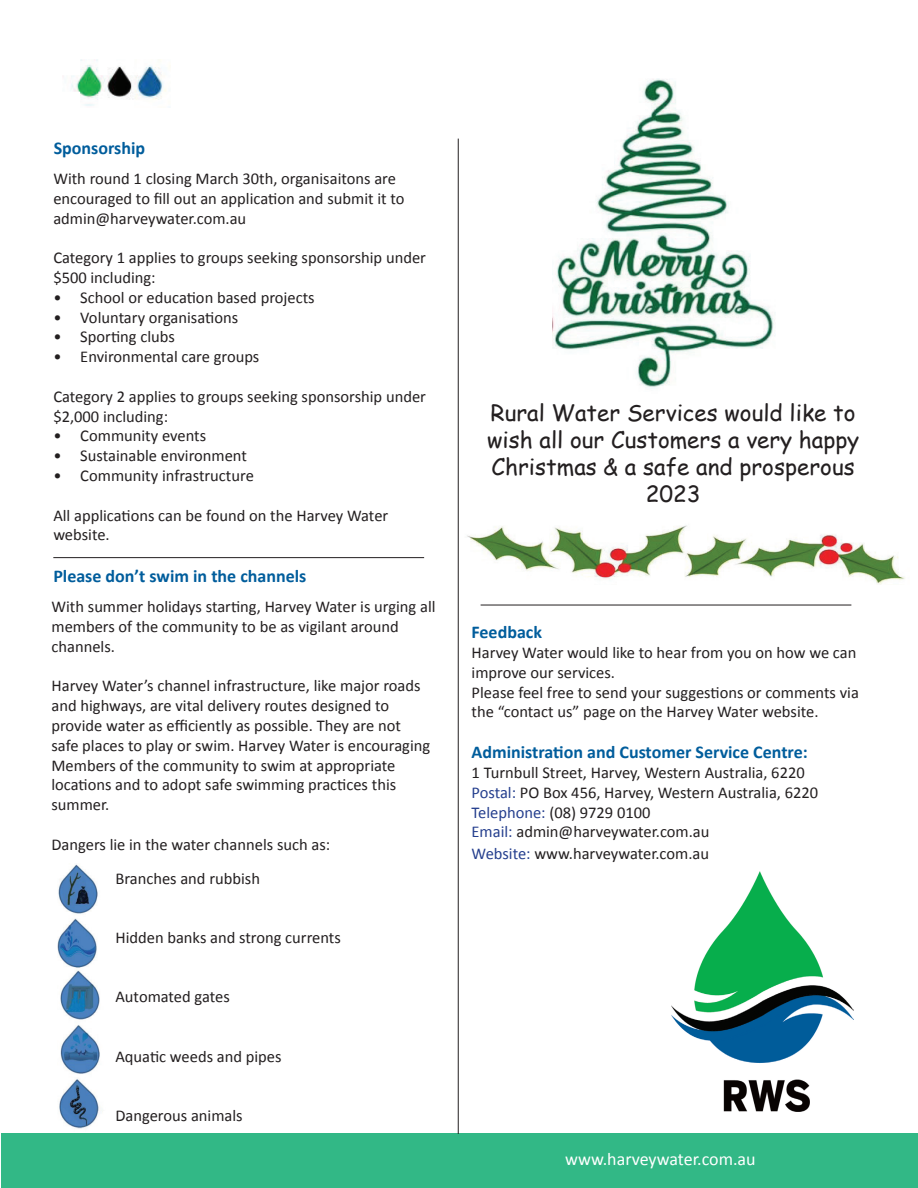
<style>
.page{position:relative;width:918px;height:1188px;background:#fff}
.page>*{position:absolute;margin:0;border:0;box-sizing:border-box;transform-origin:0 0}
.t1{font:22.5px/27px "Comic Sans MS";color:#231f20;text-align:center}
.t2{font:700 18px "Calibri";color:#005d9c}
.t3{font:18px "Calibri";color:#fff}
.t4{font:16.5px/19.8px "Calibri";color:#231f20}
.s1{color:#253f8e}
</style>
<div class="page">
<div style="left:2px;top:1134px;width:916px;height:54px;background:#32b886"></div>
<hr style="left:458px;top:139px;width:1px;height:995px;background:#231f20">
<img style="left:71px;top:59px;width:99px;height:47px">
<hr style="left:481px;top:605px;width:370px;height:1px;background:#231f20">
<img style="left:553px;top:78px;width:222px;height:311px">
<img style="left:467px;top:525px;width:438px;height:59px">
<hr style="left:53px;top:557px;width:371px;height:1px;background:#231f20">
<img style="left:57px;top:864px;width:45px;height:265px">
<img style="left:671px;top:871px;width:183px;height:240px">
<p class="t2" style="left:54px;top:137px;width:93px">Sponsorship</p>
<p class="t4" style="left:53px;top:169px;width:353px">With round 1 closing March 30th, organisaitons are encouraged to fill out an application and submit it to admin@harveywater.com.au</p>
<p class="t4" style="left:53px;top:248px;width:374px">Category 1 applies to groups seeking sponsorship under $500 including:</p>
<p class="t4" style="left:53px;top:288px;width:263px">• School or education based projects</p>
<p class="t4" style="left:53px;top:307px;width:186px">• Voluntary organisations</p>
<p class="t4" style="left:53px;top:327px;width:123px">• Sporting clubs</p>
<p class="t4" style="left:53px;top:347px;width:208px">• Environmental care groups</p>
<p class="t4" style="left:53px;top:387px;width:374px">Category 2 applies to groups seeking sponsorship under $2,000 including:</p>
<p class="t4" style="left:53px;top:426px;width:154px">• Community events</p>
<p class="t4" style="left:53px;top:446px;width:195px">• Sustainable environment</p>
<p class="t4" style="left:53px;top:466px;width:202px">• Community infrastructure</p>
<p class="t4" style="left:53px;top:505px;width:336px">All applications can be found on the Harvey Water website.</p>
<p class="t2" style="left:53px;top:565px;width:255px">Please don’t swim in the channels</p>
<p class="t4" style="left:51px;top:597px;width:386px">With summer holidays starting, Harvey Water is urging all members of the community to be as vigilant around channels.</p>
<p class="t4" style="left:51px;top:676px;width:380px">Harvey Water’s channel infrastructure, like major roads and highways, are vital delivery routes designed to provide water as efficiently as possible. They are not safe places to play or swim. Harvey Water is encouraging Members of the community to swim at appropriate locations and to adopt safe swimming practices this summer.</p>
<p class="t4" style="left:51px;top:834px;width:280px">Dangers lie in the water channels such as:</p>
<p class="t4" style="left:115px;top:868px;width:146px">Branches and rubbish</p>
<p class="t4" style="left:115px;top:928px;width:227px">Hidden banks and strong currents</p>
<p class="t4" style="left:115px;top:987px;width:116px">Automated gates</p>
<p class="t4" style="left:115px;top:1046px;width:168px">Aquatic weeds and pipes</p>
<p class="t4" style="left:115px;top:1106px;width:129px">Dangerous animals</p>
<h1 class="t1" style="left:487px;top:398px;width:374px">Rural Water Services would like to wish all our Customers a very happy<br>Christmas &amp; a safe and prosperous<br>2023</h1>
<p class="t2" style="left:472px;top:621px;width:72px">Feedback</p>
<p class="t4" style="left:472px;top:643px;width:389px">Harvey Water would like to hear from you on how we can improve our services.<br>Please feel free to send your suggestions or comments via the “contact us” page on the Harvey Water website.</p>
<p class="t2" style="left:472px;top:741px;width:338px">Administration and Customer Service Centre:</p>
<p class="t4" style="left:472px;top:763px;width:348px">1 Turnbull Street, Harvey, Western Australia, 6220<br><span class="s1">Postal:</span> PO Box 456, Harvey, Western Australia, 6220<br><span class="s1">Telephone:</span> (08) 9729 0100<br><span class="s1">Email:</span> admin@harveywater.com.au</p>
<p class="t4" style="left:472px;top:844px;width:239px"><span class="s1">Website:</span> www.harveywater.com.au</p>
<p class="t3" style="left:565px;top:1148px;width:192px">www.harveywater.com.au</p>
</div>
